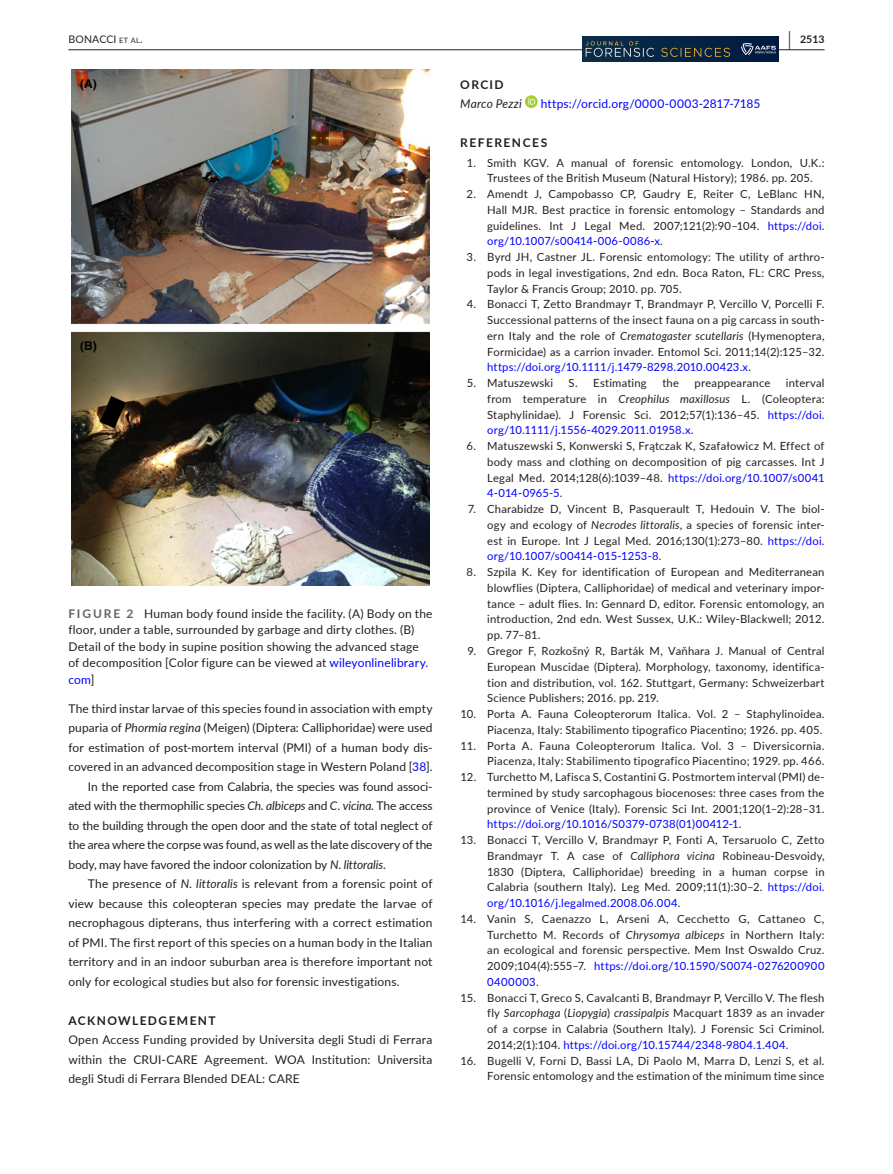
<style>
.page{position:relative;width:893px;height:1174px;background:#fff}
.page>*{position:absolute;margin:0;border:0;box-sizing:border-box;transform-origin:0 0}
.t1{font:12px/16.5px "Lato";letter-spacing:.01em;color:#231f20;text-align:justify}
.t2{font:12px "Lato";letter-spacing:.015em;color:#00f}
.t3{font:700 12px "Lato";letter-spacing:.115em;color:#231f20}
.t4{font:italic 12px "Lato";letter-spacing:.01em;color:#231f20}
.t5{font:700 12px "Helvetica";color:#000}
.t6{font:11.25px/15.8px "Lato";letter-spacing:.015em;color:#231f20;text-align:justify}
.t7{font:10.5px "Lato";letter-spacing:.015em;color:#231f20}
.t8{font:700 10.5px "Lato";color:#231f20}
.s1{font-size:7.35px}
.s2{font-size:19.5px}
.s3{font-weight:700;color:#636366}
.s4{color:#00f}
.s5{font-style:italic}
</style>
<div class="page">
<hr style="left:68px;top:49px;width:756px;height:1px;background:#231f20">
<img style="left:582px;top:36px;width:197px;height:26px">
<svg style="left:525px;top:95px;width:13px;height:13px"></svg>
<svg style="left:528px;top:98px;width:7px;height:7px"></svg>
<div style="left:68px;top:69px;width:365px;height:516px;background:linear-gradient(to bottom,#fff,#fff)"></div>
<img style="left:72px;top:69px;width:357px;height:516px">
<p class="t7" style="left:68px;top:31px;width:76px">BONACCI <span class="s1">et al</span>.</p>
<p class="t8" style="left:789px;top:31px;width:37px"><span class="s2">|</span> 2513</p>
<p class="t5" style="left:80px;top:76px;width:18px">(A)</p>
<p class="t5" style="left:80px;top:339px;width:18px">(B)</p>
<p class="t1" style="left:68px;top:604px;width:366px;text-align:left"><span class="s3">FIGURE 2</span> Human body found inside the facility. (A) Body on the floor, under a table, surrounded by garbage and dirty clothes. (B)<br>Detail of the body in supine position showing the advanced stage of decomposition [Color figure can be viewed at <span class="s4">wileyonlinelibrary. com</span>]</p>
<p class="t1" style="left:68px;top:699px;width:366px">The third instar larvae of this species found in association with empty</p>
<p class="t1" style="left:68px;top:719px;width:366px">puparia of <span class="s5">Phormia regina</span> (Meigen) (Diptera: Calliphoridae) were used</p>
<p class="t1" style="left:68px;top:738px;width:366px">for estimation of post-mortem interval (PMI) of a human body dis-</p>
<p class="t1" style="left:68px;top:758px;width:366px">covered in an advanced decomposition stage in Western Poland [<span class="s4">38</span>].</p>
<p class="t1" style="left:88px;top:777px;width:346px">In the reported case from Calabria, the species was found associ-</p>
<p class="t1" style="left:68px;top:797px;width:366px">ated with the thermophilic species <span class="s5">Ch</span>. <span class="s5">albiceps</span> and <span class="s5">C</span>. <span class="s5">vicina</span>. The access</p>
<p class="t1" style="left:68px;top:816px;width:366px">to the building through the open door and the state of total neglect of</p>
<p class="t1" style="left:68px;top:836px;width:366px">the area where the corpse was found, as well as the late discovery of the</p>
<p class="t1" style="left:68px;top:855px;width:319px">body, may have favored the indoor colonization by <span class="s5">N</span>. <span class="s5">littoralis</span>.</p>
<p class="t1" style="left:88px;top:875px;width:346px">The presence of <span class="s5">N</span>. <span class="s5">littoralis</span> is relevant from a forensic point of</p>
<p class="t1" style="left:68px;top:894px;width:366px">view because this coleopteran species may predate the larvae of</p>
<p class="t1" style="left:68px;top:914px;width:366px">necrophagous dipterans, thus interfering with a correct estimation</p>
<p class="t1" style="left:68px;top:933px;width:366px">of PMI. The first report of this species on a human body in the Italian</p>
<p class="t1" style="left:68px;top:953px;width:366px">territory and in an indoor suburban area is therefore important not</p>
<p class="t1" style="left:68px;top:972px;width:333px">only for ecological studies but also for forensic investigations.</p>
<p class="t3" style="left:68px;top:1011px;width:149px">ACKNOWLEDGEMENT</p>
<p class="t1" style="left:68px;top:1029px;width:366px;line-height:19.5px">Open Access Funding provided by Universita degli Studi di Ferrara within the CRUI-CARE Agreement. WOA Institution: Universita degli Studi di Ferrara Blended DEAL: CARE</p>
<p class="t3" style="left:460px;top:75px;width:45px">ORCID</p>
<p class="t4" style="left:460px;top:95px;width:63px">Marco Pezzi</p>
<p class="t2" style="left:541px;top:95px;width:221px">https://orcid.org/0000-0003-2817-7185</p>
<p class="t3" style="left:460px;top:134px;width:88px">REFERENCES</p>
<p class="t6" style="left:487px;top:154px;width:339px;text-indent:-20px">1. Smith KGV. A manual of forensic entomology. London, U.K.:<br>Trustees of the British Museum (Natural History); 1986. pp. 205.</p>
<p class="t6" style="left:487px;top:186px;width:339px;text-indent:-21px">2. Amendt J, Campobasso CP, Gaudry E, Reiter C, LeBlanc HN, Hall MJR. Best practice in forensic entomology – Standards and guidelines. Int J Legal Med. 2007;121(2):90–104. <span class="s4">https://doi. org/10.1007/s00414-006-0086-x</span>.</p>
<p class="t6" style="left:487px;top:249px;width:339px;text-indent:-21px">3. Byrd JH, Castner JL. Forensic entomology: The utility of arthro&shy;pods in legal investigations, 2nd edn. Boca Raton, FL: CRC Press, Taylor &amp; Francis Group; 2010. pp. 705.</p>
<p class="t6" style="left:487px;top:296px;width:339px;text-indent:-20px">4. Bonacci T, Zetto Brandmayr T, Brandmayr P, Vercillo V, Porcelli F.<br>Successional patterns of the insect fauna on a pig carcass in south&shy;ern Italy and the role of <span class="s5">Crematogaster scutellaris</span> (Hymenoptera, Formicidae) as a carrion invader. Entomol Sci. 2011;14(2):125–32. <span class="s4">https://doi.org/10.1111/j.1479-8298.2010.00423.x</span>.</p>
<p class="t6" style="left:467px;top:375px;width:88px">5. Matuszewski</p>
<p class="t6" style="left:569px;top:375px;width:80px">S. Estimating</p>
<p class="t6" style="left:662px;top:375px;width:18px">the</p>
<p class="t6" style="left:695px;top:375px;width:77px">preappearance</p>
<p class="t6" style="left:487px;top:375px;width:339px;text-indent:299px">interval from temperature in <span class="s5">Creophilus maxillosus</span> L. (Coleoptera:<br>Staphylinidae). J Forensic Sci. 2012;57(1):136–45. <span class="s4">https://doi. org/10.1111/j.1556-4029.2011.01958.x</span>.</p>
<p class="t6" style="left:487px;top:438px;width:339px;text-indent:-21px">6. Matuszewski S, Konwerski S, Frątczak K, Szafałowicz M. Effect of body mass and clothing on decomposition of pig carcasses. Int J Legal Med. 2014;128(6):1039–48. <span class="s4">https://doi.org/10.1007/s0041<br>4-014-0965-5</span>.</p>
<p class="t6" style="left:487px;top:501px;width:339px;text-indent:-19px">7. Charabidze D, Vincent B, Pasquerault T, Hedouin V. The biol&shy;ogy and ecology of <span class="s5">Necrodes littoralis</span>, a species of forensic inter&shy;est in Europe. Int J Legal Med. 2016;130(1):273–80. <span class="s4">https://doi. org/10.1007/s00414-015-1253-8</span>.</p>
<p class="t6" style="left:487px;top:564px;width:339px;text-indent:-21px">8. Szpila K. Key for identification of European and Mediterranean blowflies (Diptera, Calliphoridae) of medical and veterinary impor&shy;tance – adult flies. In: Gennard D, editor. Forensic entomology, an introduction, 2nd edn. West Sussex, U.K.: Wiley-Blackwell; 2012. pp. 77–81.</p>
<p class="t6" style="left:487px;top:642px;width:339px;text-indent:-20px">9. Gregor F, Rozkošný R, Barták M, Vaňhara J. Manual of Central European Muscidae (Diptera). Morphology, taxonomy, identifica&shy;tion and distribution, vol. 162. Stuttgart, Germany: Schweizerbart Science Publishers; 2016. pp. 219.</p>
<p class="t6" style="left:460px;top:705px;width:366px;text-align:right">10. Porta A. Fauna Coleopterorum Italica. Vol. 2 – Staphylinoidea.<br>Piacenza, Italy: Stabilimento tipografico Piacentino; 1926. pp. 405.</p>
<p class="t6" style="left:460px;top:737px;width:366px;text-align:right">11. Porta A. Fauna Coleopterorum Italica. Vol. 3 – Diversicornia.<br>Piacenza, Italy: Stabilimento tipografico Piacentino; 1929. pp. 466.</p>
<p class="t6" style="left:487px;top:768px;width:339px;text-indent:-27px">12. Turchetto M, Lafisca S, Costantini G. Postmortem interval (PMI) de&shy;termined by study sarcophagous biocenoses: three cases from the province of Venice (Italy). Forensic Sci Int. 2001;120(1–2):28–31. <span class="s4">https://doi.org/10.1016/S0379-0738(01)00412-1</span>.</p>
<p class="t6" style="left:487px;top:831px;width:339px;text-indent:-27px">13. Bonacci T, Vercillo V, Brandmayr P, Fonti A, Tersaruolo C, Zetto Brandmayr T. A case of <span class="s5">Calliphora vicina</span> Robineau-Desvoidy, 1830 (Diptera, Calliphoridae) breeding in a human corpse in Calabria (southern Italy). Leg Med. 2009;11(1):30–2. <span class="s4">https://doi. org/10.1016/j.legalmed.2008.06.004</span>.</p>
<p class="t6" style="left:487px;top:910px;width:339px;text-indent:-27px">14. Vanin S, Caenazzo L, Arseni A, Cecchetto G, Cattaneo C, Turchetto M. Records of <span class="s5">Chrysomya albiceps</span> in Northern Italy: an ecological and forensic perspective. Mem Inst Oswaldo Cruz.<br>2009;104(4):555–7. <span class="s4">https://doi.org/10.1590/S0074-0276200900<br>0400003</span>.</p>
<p class="t6" style="left:487px;top:989px;width:339px;text-indent:-27px">15. Bonacci T, Greco S, Cavalcanti B, Brandmayr P, Vercillo V. The flesh fly <span class="s5">Sarcophaga</span> (<span class="s5">Liopygia</span>) <span class="s5">crassipalpis</span> Macquart 1839 as an invader of a corpse in Calabria (Southern Italy). J Forensic Sci Criminol.<br>2014;2(1):104. <span class="s4">https://doi.org/10.15744/2348-9804.1.404</span>.</p>
<p class="t6" style="left:460px;top:1052px;width:366px;text-align:right">16. Bugelli V, Forni D, Bassi LA, Di Paolo M, Marra D, Lenzi S, et al.<br>Forensic entomology and the estimation of the minimum time since</p>
</div>
